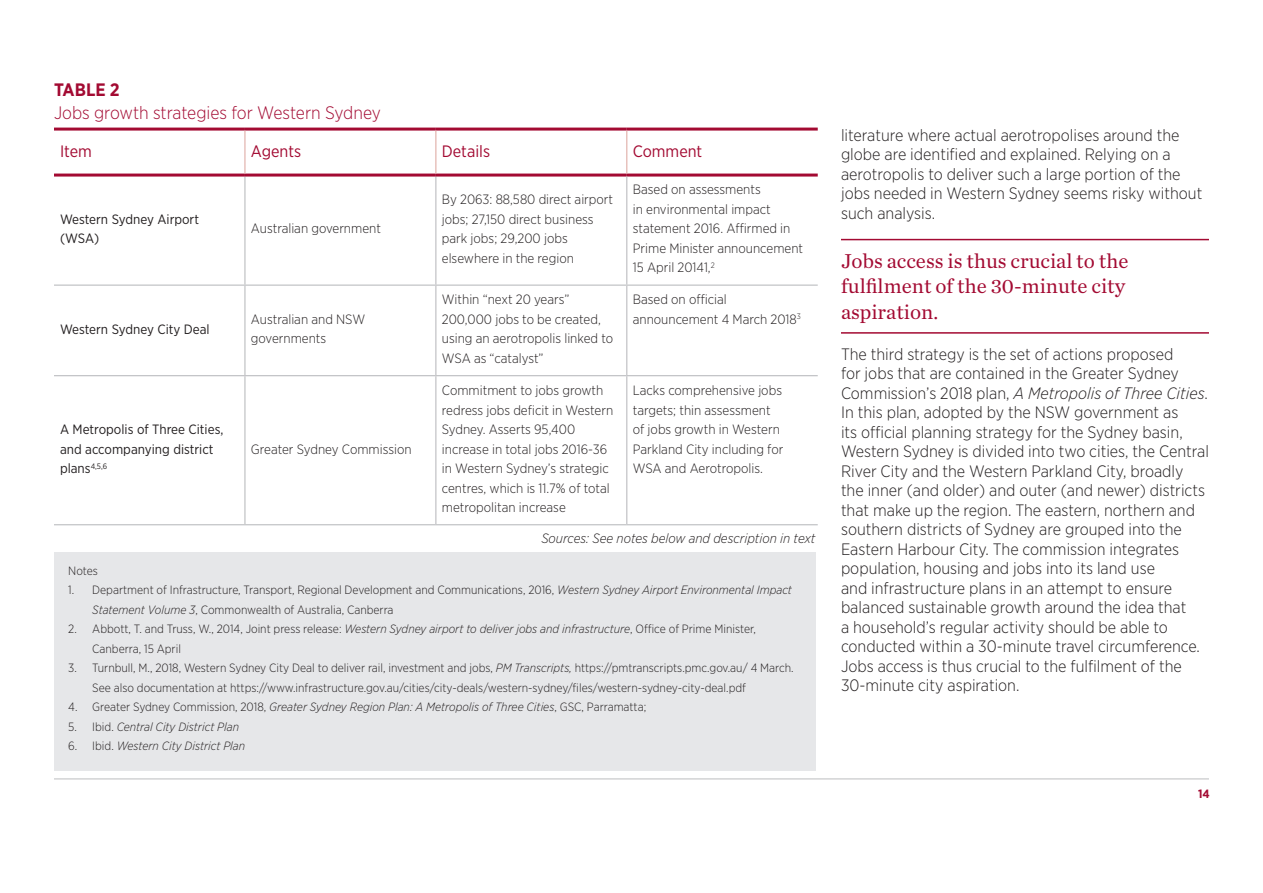
<style>
.page{position:relative;width:1263px;height:893px;background:#fff}
.page>*{position:absolute;margin:0;border:0;box-sizing:border-box;transform-origin:0 0}
.t1{font:21px/25.5px "Chronicle Text G1";color:#a30a32}
.Bullets{font:300 18px "Gotham Narrow";color:#a30a32}
.Subheading{font:700 18px "Gotham Narrow";color:#a30a32}
.Paragraph{font:300 16.5px/19.5px "Gotham Narrow";color:#231f20}
.Bullets-2{font:16.5px "Gotham Narrow";color:#a30a32}
.Bullets-3{font:300 13.5px/19.5px "Gotham Narrow";color:#231f20}
.Bullets-4{font:13.5px/19.5px "Gotham Narrow";color:#231f20}
.Bullets-5{font:italic 300 13.5px "Gotham Narrow";color:#231f20}
.Bullets-6{font:300 12px/19.5px "Gotham Narrow";color:#231f20}
.Bullets-7{font:italic 300 12px "Gotham Narrow";color:#231f20}
.t2{font:700 12px "Gotham Narrow";color:#a30a32}
.s1{font-style:italic}
.s2{font-style:normal}
</style>
<div class="page">
<hr style="left:54px;top:778px;width:1155px;height:1px;background:#bcbdc0">
<div style="left:54px;top:552px;width:761px;height:219px;background:#e6e7e9"></div>
<hr style="left:244px;top:177px;width:1px;height:108px;background:#bcbdc0">
<hr style="left:435px;top:177px;width:1px;height:108px;background:#bcbdc0">
<hr style="left:54px;top:285px;width:191px;height:1px;background:#bcbdc0">
<hr style="left:245px;top:285px;width:191px;height:1px;background:#bcbdc0">
<hr style="left:244px;top:286px;width:1px;height:89px;background:#bcbdc0">
<hr style="left:436px;top:285px;width:191px;height:1px;background:#bcbdc0">
<hr style="left:435px;top:286px;width:1px;height:89px;background:#bcbdc0">
<hr style="left:627px;top:285px;width:191px;height:1px;background:#bcbdc0">
<hr style="left:54px;top:375px;width:191px;height:1px;background:#bcbdc0">
<hr style="left:245px;top:375px;width:191px;height:1px;background:#bcbdc0">
<hr style="left:244px;top:376px;width:1px;height:148px;background:#bcbdc0">
<hr style="left:436px;top:375px;width:191px;height:1px;background:#bcbdc0">
<hr style="left:435px;top:376px;width:1px;height:148px;background:#bcbdc0">
<hr style="left:627px;top:375px;width:191px;height:1px;background:#bcbdc0">
<hr style="left:54px;top:524px;width:191px;height:1px;background:#bcbdc0">
<hr style="left:245px;top:524px;width:191px;height:1px;background:#bcbdc0">
<hr style="left:436px;top:524px;width:191px;height:1px;background:#bcbdc0">
<hr style="left:627px;top:524px;width:191px;height:1px;background:#bcbdc0">
<hr style="left:54px;top:128px;width:191px;height:3px;background:#a30a32">
<hr style="left:245px;top:128px;width:191px;height:3px;background:#a30a32">
<hr style="left:436px;top:128px;width:191px;height:3px;background:#a30a32">
<hr style="left:627px;top:128px;width:191px;height:3px;background:#a30a32">
<hr style="left:54px;top:174px;width:191px;height:3px;background:#a30a32">
<hr style="left:245px;top:174px;width:191px;height:3px;background:#a30a32">
<hr style="left:436px;top:174px;width:191px;height:3px;background:#a30a32">
<hr style="left:627px;top:174px;width:191px;height:3px;background:#a30a32">
<hr style="left:244px;top:131px;width:1px;height:43px;background:#e0aea7">
<hr style="left:435px;top:131px;width:1px;height:43px;background:#e0aea7">
<hr style="left:626px;top:177px;width:1px;height:108px;background:#bcbdc0">
<hr style="left:626px;top:286px;width:1px;height:89px;background:#bcbdc0">
<hr style="left:626px;top:376px;width:1px;height:148px;background:#bcbdc0">
<hr style="left:626px;top:131px;width:1px;height:43px;background:#e0aea7">
<hr style="left:841px;top:239px;width:368px;height:1px;background:#a30a32">
<hr style="left:841px;top:332px;width:368px;height:2px;background:#a30a32">
<p class="Subheading" style="left:54px;top:78px;width:67px">TABLE 2</p>
<p class="Bullets" style="left:54px;top:102px;width:328px">Jobs growth strategies for Western Sydney</p>
<p class="Bullets-2" style="left:60px;top:140px;width:33px">Item</p>
<p class="Bullets-2" style="left:251px;top:140px;width:52px">Agents</p>
<p class="Bullets-2" style="left:442px;top:140px;width:50px">Details</p>
<p class="Bullets-2" style="left:633px;top:140px;width:71px">Comment</p>
<p class="Bullets-4" style="left:60px;top:209px;width:141px">Western Sydney Airport (WSA)</p>
<p class="Bullets-3" style="left:251px;top:219px;width:132px">Australian government</p>
<p class="Bullets-4" style="left:60px;top:319px;width:151px">Western Sydney City Deal</p>
<p class="Bullets-3" style="left:251px;top:309px;width:116px">Australian and NSW governments</p>
<p class="Bullets-4" style="left:60px;top:419px;width:165px">A Metropolis of Three Cities, and accompanying district plans<sup>4,5,6</sup></p>
<p class="Bullets-3" style="left:251px;top:439px;width:162px">Greater Sydney Commission</p>
<p class="Bullets-3" style="left:442px;top:189px;width:173px">By 2063: 88,580 direct airport jobs; 27,150 direct business park jobs; 29,200 jobs elsewhere in the region</p>
<p class="Bullets-3" style="left:633px;top:180px;width:172px">Based on assessments<br>in environmental impact statement 2016. Affirmed in<br>Prime Minister announcement<br>15 April 20141,<sup>2</sup></p>
<p class="Bullets-3" style="left:442px;top:290px;width:173px">Within “next 20 years”<br>200,000 jobs to be created, using an aerotropolis linked to<br>WSA as “catalyst”</p>
<p class="Bullets-3" style="left:633px;top:290px;width:170px">Based on official announcement 4 March 2018<sup>3</sup></p>
<p class="Bullets-3" style="left:442px;top:380px;width:173px">Commitment to jobs growth redress jobs deficit in Western<br>Sydney. Asserts 95,400 increase in total jobs 2016-36 in Western Sydney’s strategic centres, which is 11.7% of total metropolitan increase</p>
<p class="Bullets-3" style="left:633px;top:380px;width:152px">Lacks comprehensive jobs targets; thin assessment of jobs growth in Western<br>Parkland City including for<br>WSA and Aerotropolis.</p>
<p class="Bullets-5" style="left:541px;top:530px;width:276px">Sources: See notes below and description in text</p>
<p class="Bullets-6" style="left:68px;top:560px;width:31px">Notes</p>
<p class="Bullets-6" style="left:92px;top:580px;width:701px;text-indent:-24px">1. Department of Infrastructure, Transport, Regional Development and Communications, 2016, <span class="s1">Western Sydney Airport Environmental Impact<br>Statement Volume 3</span>, Commonwealth of Australia, Canberra</p>
<p class="Bullets-6" style="left:92px;top:619px;width:665px;text-indent:-24px">2. Abbott, T. and Truss, W., 2014, Joint press release: <span class="s1">Western Sydney airport to deliver jobs and infrastructure</span>, Office of Prime Minister,<br>Canberra, 15 April</p>
<p class="Bullets-6" style="left:92px;top:658px;width:703px;text-indent:-24px">3. Turnbull, M., 2018, Western Sydney City Deal to deliver rail, investment and jobs, <span class="s1">PM Transcripts,</span> https://pmtranscripts.pmc.gov.au/ 4 March.<br>See also documentation at https://www.infrastructure.gov.au/cities/city-deals/western-sydney/files/western-sydney-city-deal.pdf</p>
<p class="Bullets-7" style="left:68px;top:700px;width:579px"><span class="s2">4. Greater Sydney Commission, 2018,</span> Greater Sydney Region Plan: A Metropolis of Three Cities<span class="s2">, GSC, Parramatta;</span></p>
<p class="Bullets-7" style="left:68px;top:719px;width:172px"><span class="s2">5. Ibid.</span> Central City District Plan</p>
<p class="Bullets-7" style="left:68px;top:739px;width:179px"><span class="s2">6. Ibid.</span> Western City District Plan</p>
<p class="Paragraph" style="left:841px;top:125px;width:363px">literature where actual aerotropolises around the globe are identified and explained. Relying on a aerotropolis to deliver such a large portion of the jobs needed in Western Sydney seems risky without such analysis.</p>
<p class="t1" style="left:841px;top:247px;width:289px">Jobs access is thus crucial to the fulfilment of the 30-minute city aspiration.</p>
<p class="Paragraph" style="left:841px;top:344px;width:369px">The third strategy is the set of actions proposed<br>for jobs that are contained in the Greater Sydney Commission’s 2018 plan, <span class="s1">A Metropolis of Three Cities</span>.<br>In this plan, adopted by the NSW government as<br>its official planning strategy for the Sydney basin, Western Sydney is divided into two cities, the Central River City and the Western Parkland City, broadly the inner (and older) and outer (and newer) districts that make up the region. The eastern, northern and southern districts of Sydney are grouped into the Eastern Harbour City. The commission integrates population, housing and jobs into its land use<br>and infrastructure plans in an attempt to ensure balanced sustainable growth around the idea that<br>a household’s regular activity should be able to conducted within a 30-minute travel circumference.<br>Jobs access is thus crucial to the fulfilment of the 30-minute city aspiration.</p>
<p class="t2" style="left:1198px;top:786px;width:13px">14</p>
</div>
